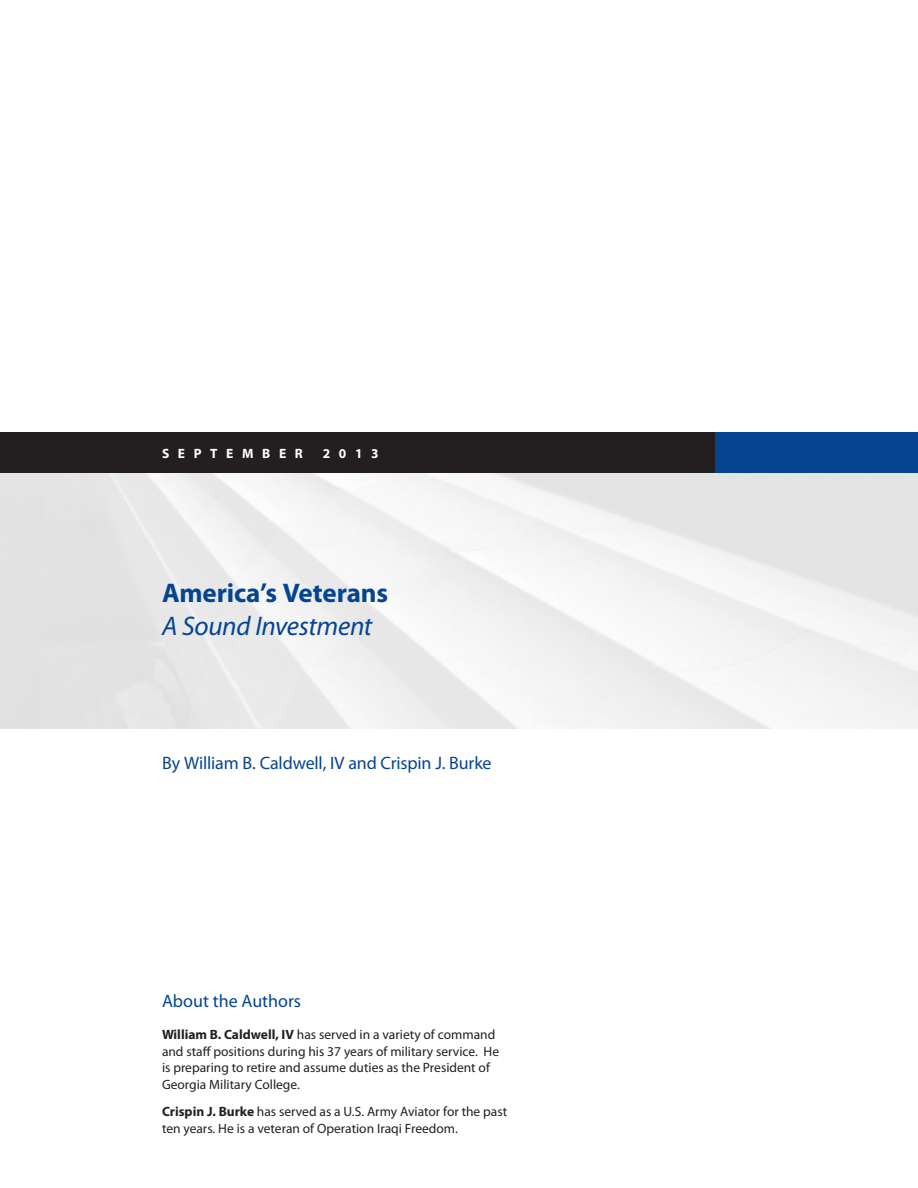
<style>
.page{position:relative;width:918px;height:1188px;background:#fff}
.page>*{position:absolute;margin:0;border:0;box-sizing:border-box;transform-origin:0 0}
.t1{font:700 27px "Myriad Pro";letter-spacing:-.005em;color:#054590}
.t2{font:italic 27px "Myriad Pro";letter-spacing:-.015em;color:#054590}
.t3{font:18px "Myriad Pro";letter-spacing:-.005em;color:#054590}
.t4{font:13.5px/16.5px "Myriad Pro";color:#231f20}
.t5{font:700 13.5px "Myriad Pro";letter-spacing:.64em;color:#fff}
.s1{font-weight:700}
</style>
<div class="page">
<img style="left:0;top:472px;width:918px;height:257px">
<div style="left:0;top:432px;width:716px;height:40px;background:#231f20"></div>
<div style="left:716px;top:432px;width:202px;height:40px;background:#054590"></div>
<p class="t5" style="left:162px;top:445px;width:142px">SEPTEMBER</p>
<p class="t5" style="left:323px;top:445px;width:57px">2013</p>
<h1 class="t1" style="left:162px;top:575px;width:228px">America’s Veterans</h1>
<h1 class="t2" style="left:162px;top:609px;width:212px">A Sound Investment</h1>
<h2 class="t3" style="left:162px;top:752px;width:331px">By William B. Caldwell, IV and Crispin J. Burke</h2>
<h2 class="t3" style="left:162px;top:989px;width:141px">About the Authors</h2>
<p class="t4" style="left:162px;top:1026px;width:339px"><span class="s1">William B. Caldwell, IV</span> has served in a variety of command and staff positions during his 37 years of military service. He is preparing to retire and assume duties as the President of Georgia Military College.</p>
<p class="t4" style="left:162px;top:1103px;width:347px"><span class="s1">Crispin J. Burke</span> has served as a U.S. Army Aviator for the past ten years. He is a veteran of Operation Iraqi Freedom.</p>
</div>
